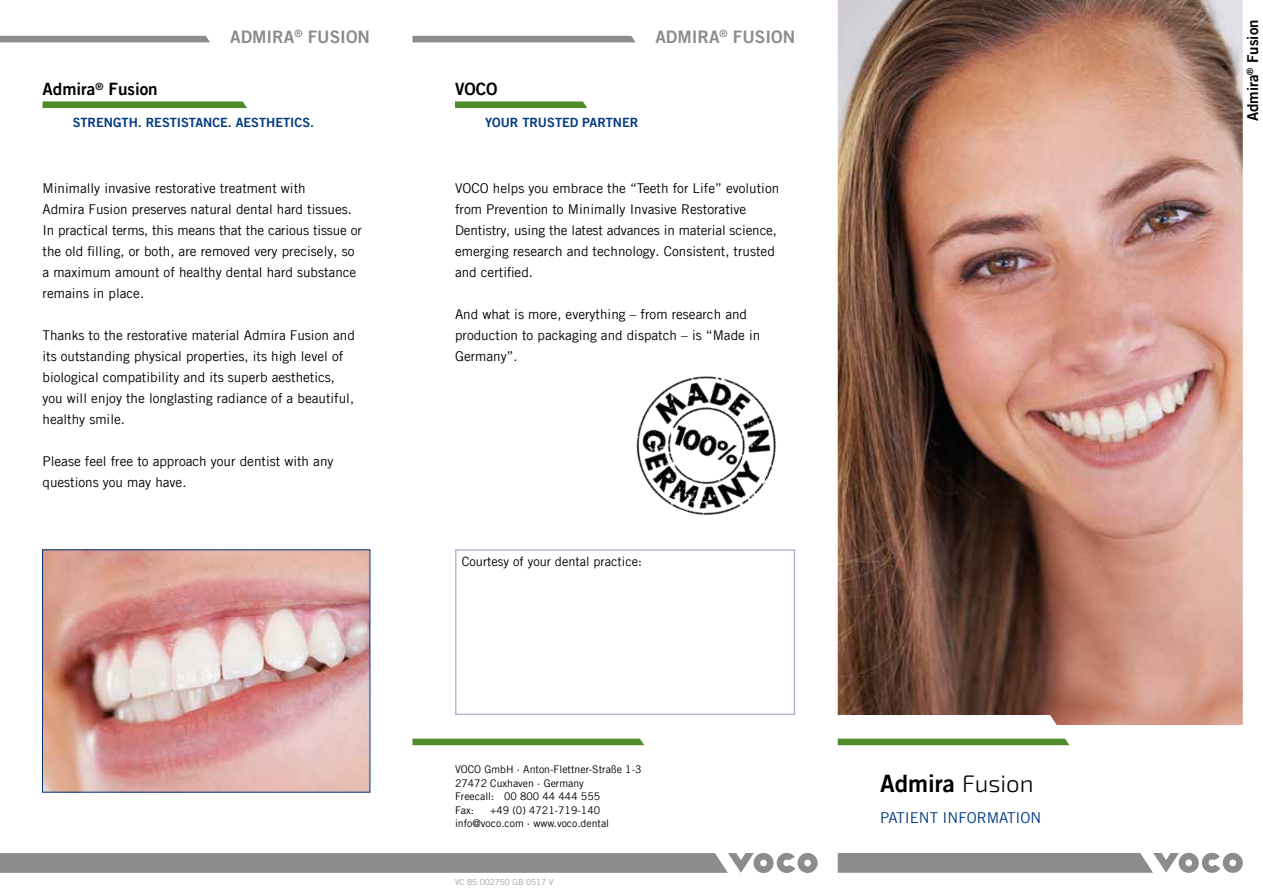
<style>
.page{position:relative;width:1263px;height:893px;background:#fff}
.page>*{position:absolute;margin:0;border:0;box-sizing:border-box;transform-origin:0 0}
.t1{font:24px "Trade Gothic LT Com Bd 2";color:#000}
.t2{font:17.25px "Trade Gothic LT Com Bd 2";color:#8b8d8d}
.t3{font:16.95px "Trade Gothic LT Com Bd 2";color:#000}
.t4{font:15px "Trade Gothic LT Com";color:#003a80}
.t5{font:15px "Trade Gothic LT Com Bd 2";color:#000}
.t6{font:13.5px/21px "Trade Gothic LT Com";color:#000}
.t7{font:12.75px "Trade Gothic LT Com Bd 2";color:#003a80}
.t8{font:12.75px "Trade Gothic LT Com";color:#000}
.t9{font:10.5px/13.5px "Trade Gothic LT Com";color:#000}
.t10{font:8.25px "Trade Gothic LT Com";color:#9c9e9f}
.s1{font-family:"Exo 2";font-weight:300}
</style>
<div class="page">
<svg style="left:0;top:853px;width:818px;height:20px;background:#929494"></svg>
<svg style="left:412px;top:739px;width:232px;height:6px"></svg>
<svg style="left:838px;top:853px;width:405px;height:20px;background:#999b9b"></svg>
<svg style="left:838px;top:739px;width:231px;height:6px"></svg>
<img style="left:838px;top:0;width:405px;height:725px">
<svg style="left:43px;top:101px;width:204px;height:7px"></svg>
<svg style="left:455px;top:101px;width:132px;height:7px"></svg>
<svg style="left:0;top:36px;width:210px;height:6px"></svg>
<svg style="left:412px;top:36px;width:223px;height:6px"></svg>
<div style="left:455px;top:549px;width:340px;height:166px;border:2px solid #b4b7d4"></div>
<img style="left:44px;top:551px;width:324px;height:240px">
<img style="left:574px;top:376px;width:222px;height:198px">
<p class="t2" style="left:230px;top:26px;width:99px">ADMIRA<sup>®</sup> FUSION</p>
<p class="t2" style="left:655px;top:26px;width:99px">ADMIRA<sup>®</sup> FUSION</p>
<p class="t3" style="left:43px;top:79px;width:117px">ADMIRA<sup>®</sup> FUSION</p>
<p class="t7" style="left:73px;top:115px;width:243px">STRENGTH. RESTISTANCE. AESTHETICS.</p>
<p class="t6" style="left:43px;top:177px;width:321px">M inimally invasive restorative treatment with<br>Admira Fusion preserves natural dental hard tissues.<br>I n practical terms, this means that the carious tissue or the old filling, or both, are removed very precisely, so a maximum amount of healthy dental hard substance remains in place.</p>
<p class="t6" style="left:43px;top:325px;width:314px">Thanks to the restorative material Admira Fusion and its outstanding physical properties, its high level of biological compatibility and its superb aesthetics, you will enjoy the longlasting radiance of a beautiful, healthy smile.</p>
<p class="t6" style="left:43px;top:451px;width:292px">Please feel free to approach your dentist with any questions you may have.</p>
<p class="t3" style="left:455px;top:79px;width:44px">VOCO</p>
<p class="t7" style="left:485px;top:115px;width:155px">YOUR TRUSTED PARTNER</p>
<p class="t6" style="left:455px;top:178px;width:326px">VOCO helps you embrace the “Teeth for Life” evolution from Prevention to M inimally I nvasive Restorative Dentistry, using the latest advances in material science, emerging research and technology. Consistent, trusted and certified.</p>
<p class="t6" style="left:455px;top:304px;width:307px">And what is more, everything – from research and production to packaging and dispatch – is “Made in<br>Germany”.</p>
<p class="t8" style="left:462px;top:554px;width:182px">Courtesy of your dental practice:</p>
<p class="t9" style="left:455px;top:762px;width:188px">VOCO GmbH · Anton-Flettner-Straße 1-3<br>27472 Cuxhaven · Germany<br>Freecall: 00 800 44 444 555<br>Fax:</p>
<p class="t9" style="left:455px;top:803px;width:156px;text-indent:35px">+49 (0) 4721-719-140 info@voco.com · www.voco.dental</p>
<p class="t10" style="left:455px;top:877px;width:100px">VC 85 002750 GB 0517 V</p>
<h1 class="t1" style="left:880px;top:768px;width:155px">ADMIRA <span class="s1">Fusion</span></h1>
<p class="t4" style="left:880px;top:808px;width:162px">Patient I nformation</p>
<p class="t5" style="left:1243px;top:121px;width:103px;rotate:-90deg">ADMIRA<sup>®</sup> FUSION</p>
</div>
